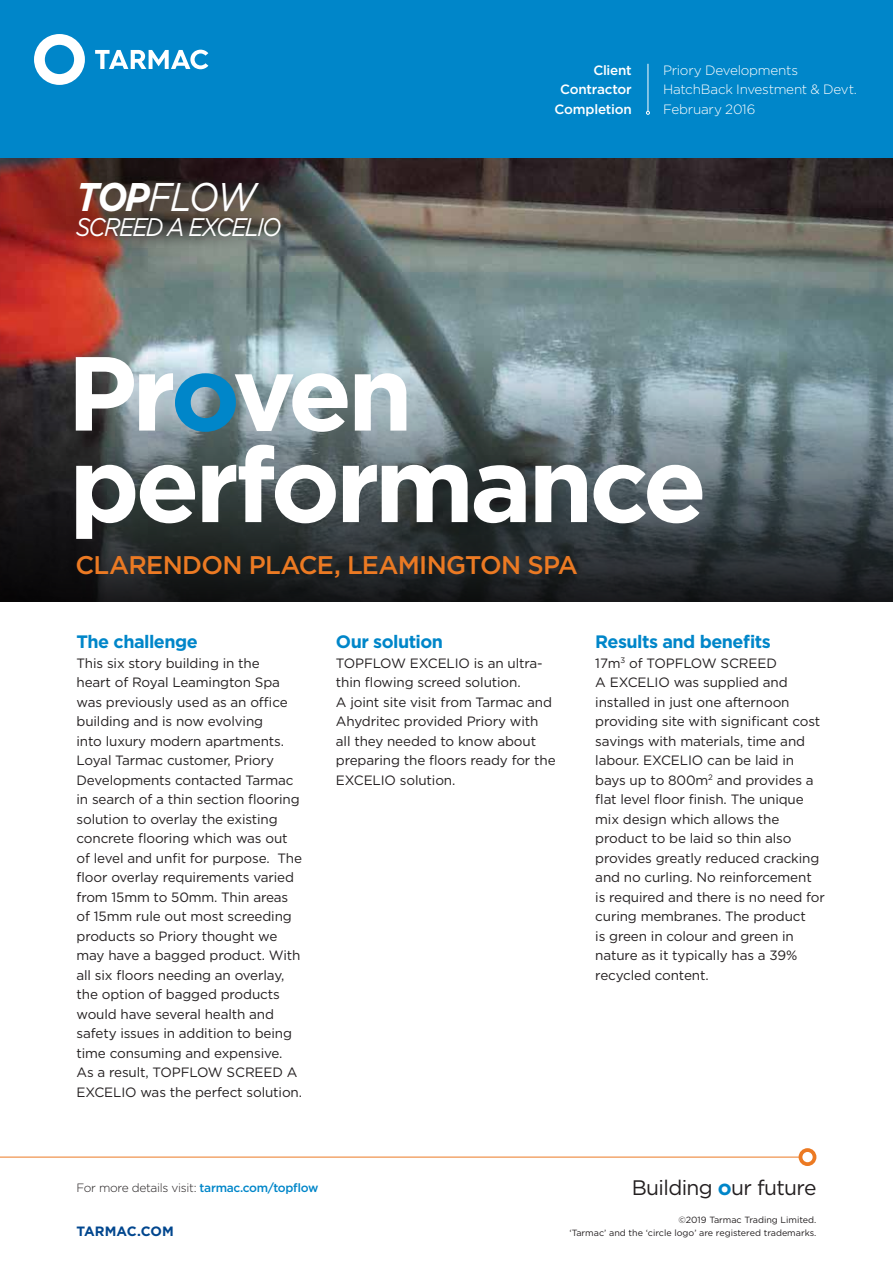
<style>
.page{position:relative;width:893px;height:1263px;background:#fff}
.page>*{position:absolute;margin:0;border:0;box-sizing:border-box;transform-origin:0 0}
.t1{font:700 105px/91.5px "Gotham";letter-spacing:-.045em;color:#fff}
.t2{font:italic 39.9px "Gotham";color:#fff;scale:.9 1}
.t3{font:500 25.5px "Gotham";letter-spacing:-.025em;color:#ec7a23}
.t4{font:italic 25.5px "Gotham";letter-spacing:-.07em;color:#fff;scale:.9 1}
.t5{font:21px "Gotham";letter-spacing:-.03em;color:#231f20}
.t6{font:700 18px "Gotham";letter-spacing:-.03em;color:#0086c9}
.t7{font:13.5px/19.5px "Gotham";letter-spacing:-.01em;color:#231f20}
.t8{font:300 13.5px "Gotham";letter-spacing:-.015em;color:#fff}
.t9{font:500 13.5px "Gotham";letter-spacing:-.02em;color:#fff}
.t10{font:700 13.5px "Gotham";letter-spacing:.005em;color:#01468e}
.t11{font:300 12px "Gotham";letter-spacing:-.025em;color:#231f20}
.t12{font:9px/13.5px "Gotham";color:#231f20;text-align:right}
.s1{font-weight:700}
.s2{color:#0086c9}
.s3{font-weight:500;color:#0086c9}
.s4{font-weight:700;color:#0086c9}
</style>
<div class="page">
<img style="left:0;top:157px;width:893px;height:190px">
<svg style="left:0;top:157px;width:385px;height:98px;background:#5d403c"></svg>
<div style="left:0;top:0;width:893px;height:157px;background:#0086c9"></div>
<svg style="left:799px;top:1148px;width:17px;height:18px"></svg>
<hr style="left:0;top:1157px;width:801px;height:1px;background:#ec7a23">
<svg style="left:95px;top:50px;width:113px;height:19px"></svg>
<svg style="left:34px;top:34px;width:51px;height:51px"></svg>
<svg style="left:0;top:347px;width:893px;height:255px;background:#4e585c"></svg>
<hr style="left:648px;top:64px;width:1px;height:47px;background:#fff">
<svg style="left:646px;top:111px;width:4px;height:4px"></svg>
<p class="t2" style="left:77px;top:172px;width:201px"><span class="s1">TOP</span>FLOW</p>
<p class="t4" style="left:76px;top:211px;width:230px">SCREED A EXCELIO</p>
<p class="t9" style="left:593px;top:61px;width:40px">Client</p>
<p class="t9" style="left:560px;top:80px;width:73px">Contractor</p>
<p class="t9" style="left:555px;top:100px;width:79px">Completion</p>
<p class="t8" style="left:663px;top:61px;width:136px">Priory Developments</p>
<p class="t8" style="left:663px;top:81px;width:195px">HatchBack Investment &amp; Devt.</p>
<p class="t8" style="left:663px;top:100px;width:94px">February 2016</p>
<p class="t1" style="left:67px;top:347px;width:642px">Pr<span class="s2">o</span>ven performance</p>
<p class="t3" style="left:75px;top:548px;width:504px">CLARENDON PLACE, LEAMINGTON SPA</p>
<p class="t6" style="left:77px;top:630px;width:123px">The challenge</p>
<p class="t7" style="left:77px;top:653px;width:227px">This six story building in the<br>heart of Royal Leamington Spa was previously used as an office building and is now evolving<br>into luxury modern apartments.<br>Loyal Tarmac customer, Priory<br>Developments contacted Tarmac in search of a thin section flooring solution to overlay the existing concrete flooring which was out of level and unfit for purpose. The floor overlay requirements varied from 15mm to 50mm. Thin areas of 15mm rule out most screeding products so Priory thought we may have a bagged product. With all six floors needing an overlay, the option of bagged products would have several health and safety issues in addition to being time consuming and expensive.</p>
<p class="t7" style="left:77px;top:1062px;width:227px">As a result, TOPFLOW SCREED A<br>EXCELIO was the perfect solution.</p>
<p class="t6" style="left:336px;top:630px;width:109px">Our solution</p>
<p class="t7" style="left:336px;top:653px;width:221px">TOPFLOW EXCELIO is an ultra&shy;thin flowing screed solution.<br>A joint site visit from Tarmac and<br>Ahydritec provided Priory with all they needed to know about preparing the floors ready for the<br>EXCELIO solution.</p>
<p class="t6" style="left:595px;top:630px;width:177px">Results and benefits</p>
<p class="t7" style="left:595px;top:653px;width:231px">17m<sup>3</sup> of TOPFLOW SCREED<br>A EXCELIO was supplied and installed in just one afternoon providing site with significant cost savings with materials, time and labour. EXCELIO can be laid in bays up to 800m<sup>2</sup> and provides a flat level floor finish. The unique mix design which allows the product to be laid so thin also provides greatly reduced cracking and no curling. No reinforcement is required and there is no need for curing membranes. The product<br>is green in colour and green in nature as it typically has a 39% recycled content.</p>
<p class="t11" style="left:77px;top:1180px;width:243px">For more details visit: <span class="s3">tarmac.com/topflow</span></p>
<p class="t10" style="left:77px;top:1223px;width:99px">TARMAC.COM</p>
<p class="t5" style="left:632px;top:1174px;width:186px">Building <span class="s4">o</span>ur future</p>
<p class="t12" style="left:569px;top:1213px;width:248px">©2019 Tarmac Trading Limited.<br>‘Tarmac’ and the ‘circle logo’ are registered trademarks.</p>
</div>
